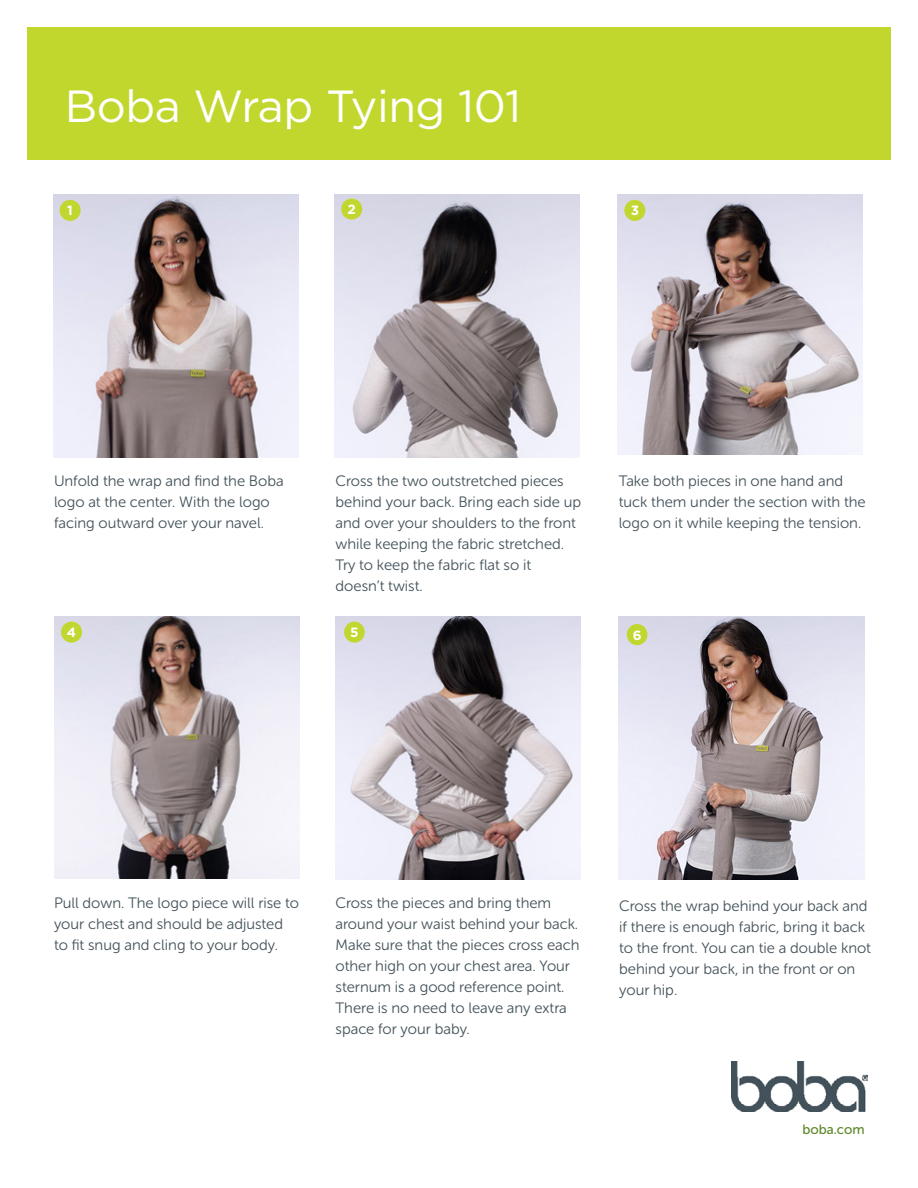
<style>
.page{position:relative;width:918px;height:1188px;background:#fff}
.page>*{position:absolute;margin:0;border:0;box-sizing:border-box;transform-origin:0 0}
.t1{font:45px "Gotham";letter-spacing:-.01em;color:#fff}
.t2{font:15px/21px "Museo Sans Rounded 300";color:#425159}
.t3{font:13.5px "Museo Sans Rounded 500";color:#5c8727}
.t4{font:700 13.35px "Gotham";color:#fff}
</style>
<div class="page">
<div style="left:27px;top:27px;width:864px;height:133px;background:#c2d72e"></div>
<img style="left:732px;top:1062px;width:135px;height:50px">
<img style="left:53px;top:194px;width:245px;height:263px">
<div style="left:60px;top:200px;width:21px;height:21px;background:#c1d72f;border-radius:50%"></div>
<img style="left:618px;top:194px;width:245px;height:261px">
<div style="left:624px;top:200px;width:21px;height:21px;background:#c1d72f;border-radius:50%"></div>
<img style="left:54px;top:616px;width:245px;height:262px">
<div style="left:61px;top:622px;width:21px;height:21px;background:#c1d72f;border-radius:50%"></div>
<img style="left:619px;top:616px;width:245px;height:263px">
<div style="left:627px;top:624px;width:20px;height:21px;background:#c1d72f;border-radius:50%"></div>
<img style="left:335px;top:194px;width:245px;height:263px">
<div style="left:341px;top:199px;width:21px;height:21px;background:#c1d72f;border-radius:50%"></div>
<img style="left:336px;top:616px;width:245px;height:263px">
<div style="left:344px;top:622px;width:21px;height:21px;background:#c1d72f;border-radius:50%"></div>
<p class="t1" style="left:65px;top:78px;width:458px">Boba Wrap Tying 101</p>
<p class="t4" style="left:348px;top:200px;width:10px">2</p>
<p class="t4" style="left:67px;top:202px;width:7px">1</p>
<p class="t4" style="left:631px;top:202px;width:10px">3</p>
<p class="t2" style="left:54px;top:470px;width:231px">Unfold the wrap and find the Boba logo at the center. With the logo facing outward over your navel.</p>
<p class="t2" style="left:336px;top:470px;width:247px">Cross the two outstretched pieces behind your back. Bring each side up and over your shoulders to the front while keeping the fabric stretched.<br>Try to keep the fabric flat so it doesn’t twist.</p>
<p class="t2" style="left:619px;top:470px;width:249px">Take both pieces in one hand and tuck them under the section with the logo on it while keeping the tension.</p>
<p class="t4" style="left:67px;top:623px;width:11px">4</p>
<p class="t4" style="left:633px;top:626px;width:10px">6</p>
<p class="t4" style="left:350px;top:623px;width:10px">5</p>
<p class="t2" style="left:54px;top:892px;width:247px">Pull down. The logo piece will rise to your chest and should be adjusted to fit snug and cling to your body.</p>
<p class="t2" style="left:336px;top:892px;width:246px">Cross the pieces and bring them around your waist behind your back.<br>Make sure that the pieces cross each other high on your chest area. Your sternum is a good reference point.<br>There is no need to leave any extra space for your baby.</p>
<p class="t2" style="left:619px;top:896px;width:253px">Cross the wrap behind your back and if there is enough fabric, bring it back to the front. You can tie a double knot behind your back, in the front or on your hip.</p>
<p class="t3" style="left:803px;top:1122px;width:64px">boba.com</p>
</div>
